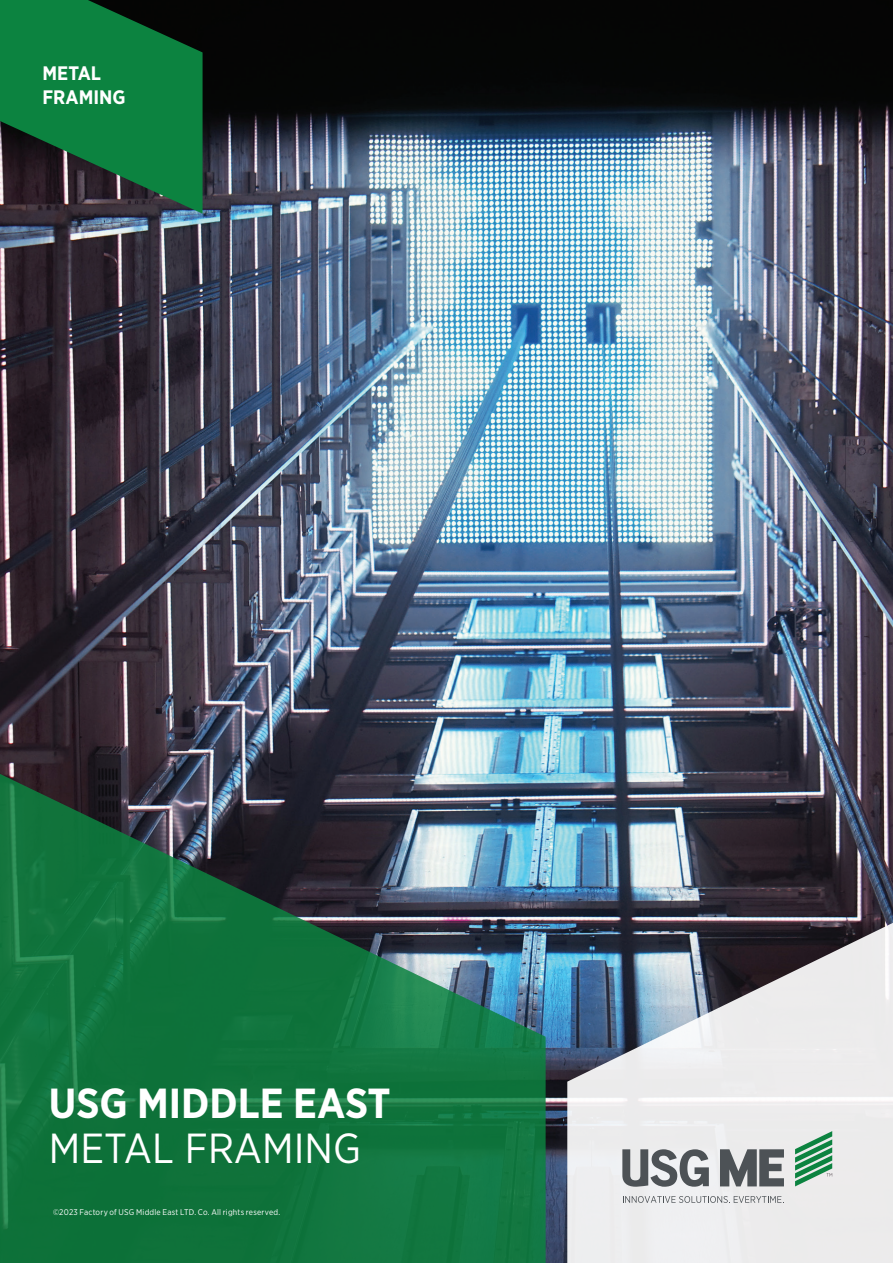
<style>
.page{position:relative;width:893px;height:1263px;background:#fff}
.page>*{position:absolute;margin:0;border:0;box-sizing:border-box;transform-origin:0 0}
.t1{font:700 42px "Gotham Narrow";color:#fff}
.t2{font:42px "Gotham Narrow";color:#fff}
.t3{font:700 19.5px "Gotham Narrow";color:#fff}
.t4{font:8.25px "Gotham Narrow";letter-spacing:.025em;color:#fff}
</style>
<div class="page">
<img style="left:0;top:0;width:893px;height:1263px">
<svg style="left:567px;top:869px;width:326px;height:394px;background:#b2b5bc"></svg>
<svg style="left:0;top:774px;width:546px;height:489px;background:#216d4a"></svg>
<svg style="left:623px;top:1196px;width:161px;height:7px"></svg>
<svg style="left:622px;top:1149px;width:87px;height:38px"></svg>
<svg style="left:720px;top:1149px;width:64px;height:37px;background:#777b7e"></svg>
<svg style="left:795px;top:1131px;width:37px;height:55px;background:#80b898"></svg>
<svg style="left:0;top:0;width:203px;height:214px;background:#146739"></svg>
<p class="t3" style="left:43px;top:61px;width:60px">METAL</p>
<p class="t3" style="left:43px;top:84px;width:85px">FRAMING</p>
<p class="t1" style="left:49px;top:1076px;width:343px">USG MIDDLE EAST</p>
<p class="t2" style="left:49px;top:1122px;width:314px">METAL FRAMING</p>
<p class="t4" style="left:53px;top:1207px;width:229px">©2023 Factory of USG Middle East LTD. Co. All rights reserved.</p>
</div>
